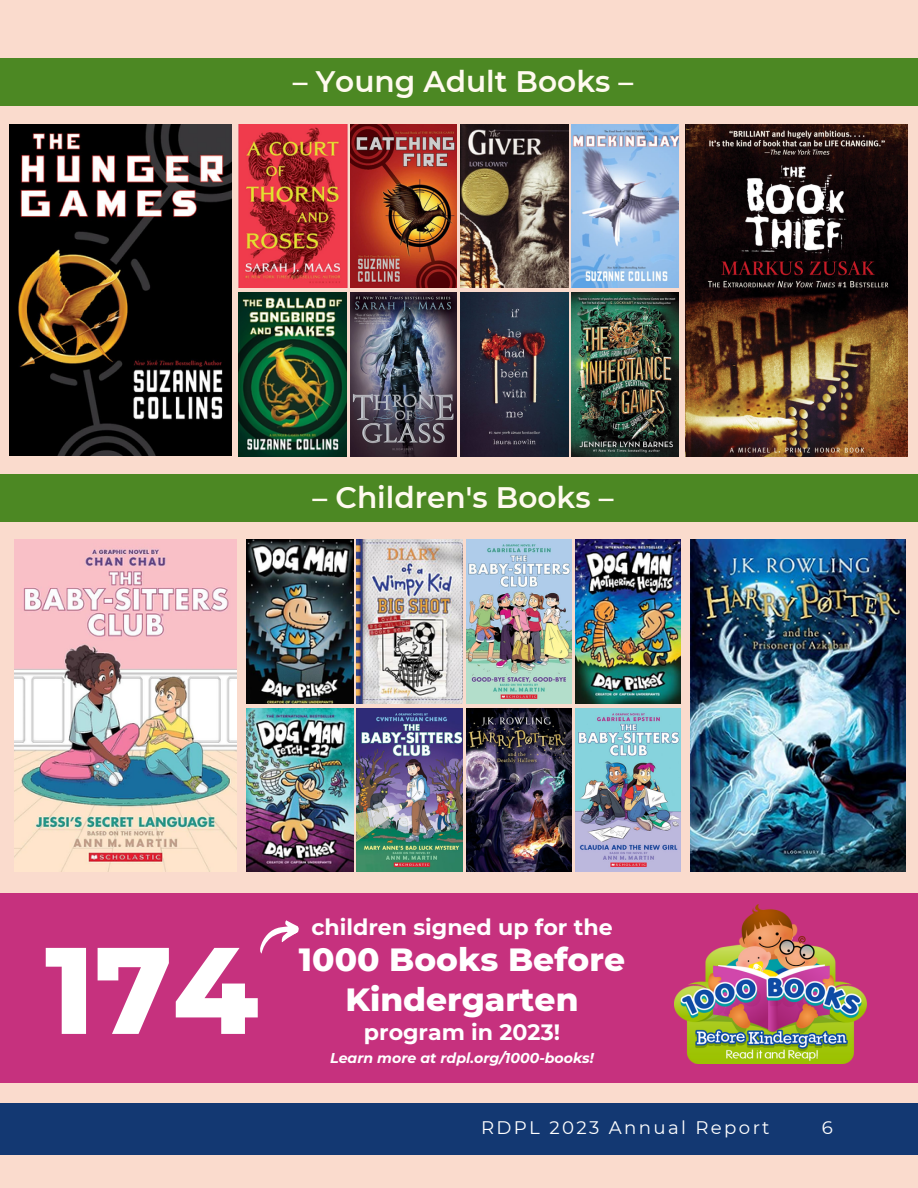
<style>
.page{position:relative;width:918px;height:1188px;background:#fadbcd}
.page>*{position:absolute;margin:0;border:0;box-sizing:border-box;transform-origin:0 0}
.t1{font:800 122.85px "Montserrat";color:#fff}
.t2{font:800 32.85px/39.3px "Montserrat";color:#fff;text-align:center}
.t3{font:600 29.55px "Montserrat";color:#fffaef}
.t4{font:700 22.2px "Montserrat";color:#fff}
.t5{font:18.15px "Montserrat";letter-spacing:.13em;color:#fff}
.t6{font:italic 700 14.25px "Montserrat";color:#fff}
</style>
<div class="page">
<img style="left:10px;top:124px;width:222px;height:332px">
<div style="left:0;top:58px;width:918px;height:48px;background:#4c8823"></div>
<img style="left:686px;top:124px;width:222px;height:332px">
<img style="left:351px;top:293px;width:106px;height:163px">
<img style="left:572px;top:125px;width:107px;height:163px">
<img style="left:460px;top:293px;width:108px;height:163px">
<img style="left:572px;top:293px;width:107px;height:163px">
<img style="left:15px;top:540px;width:221px;height:332px">
<div style="left:0;top:474px;width:918px;height:48px;background:#4c8823"></div>
<img style="left:691px;top:540px;width:215px;height:332px">
<img style="left:466px;top:540px;width:106px;height:163px">
<img style="left:357px;top:540px;width:106px;height:163px">
<img style="left:357px;top:709px;width:106px;height:163px">
<img style="left:466px;top:709px;width:106px;height:163px">
<img style="left:575px;top:709px;width:106px;height:163px">
<img style="left:246px;top:709px;width:107px;height:163px">
<div style="left:0;top:1103px;width:918px;height:51px;background:#133872"></div>
<div style="left:0;top:893px;width:918px;height:189px;background:#c6317e"></div>
<img style="left:674px;top:904px;width:193px;height:160px">
<svg style="left:260px;top:920px;width:39px;height:34px"></svg>
<img style="left:351px;top:125px;width:106px;height:163px">
<img style="left:239px;top:293px;width:108px;height:163px">
<img style="left:460px;top:124px;width:108px;height:164px">
<img style="left:238px;top:124px;width:109px;height:164px">
<img style="left:246px;top:540px;width:107px;height:163px">
<img style="left:575px;top:540px;width:106px;height:163px">
<p class="t3" style="left:293px;top:64px;width:342px">– Young Adult Books –</p>
<p class="t3" style="left:312px;top:479px;width:303px">– Children's Books –</p>
<p class="t1" style="left:45px;top:915px;width:215px">174</p>
<p class="t4" style="left:311px;top:913px;width:303px">children signed up for the</p>
<p class="t2" style="left:299px;top:940px;width:328px">1000 Books Before<br>Kindergarten</p>
<p class="t4" style="left:364px;top:1018px;width:198px">program in 2023!</p>
<p class="t6" style="left:330px;top:1049px;width:265px">Learn more at rdpl.org/1000-books!</p>
<p class="t5" style="left:481px;top:1117px;width:290px">RDPL 2023 Annual Report</p>
<p class="t5" style="left:822px;top:1117px;width:13px">6</p>
</div>
